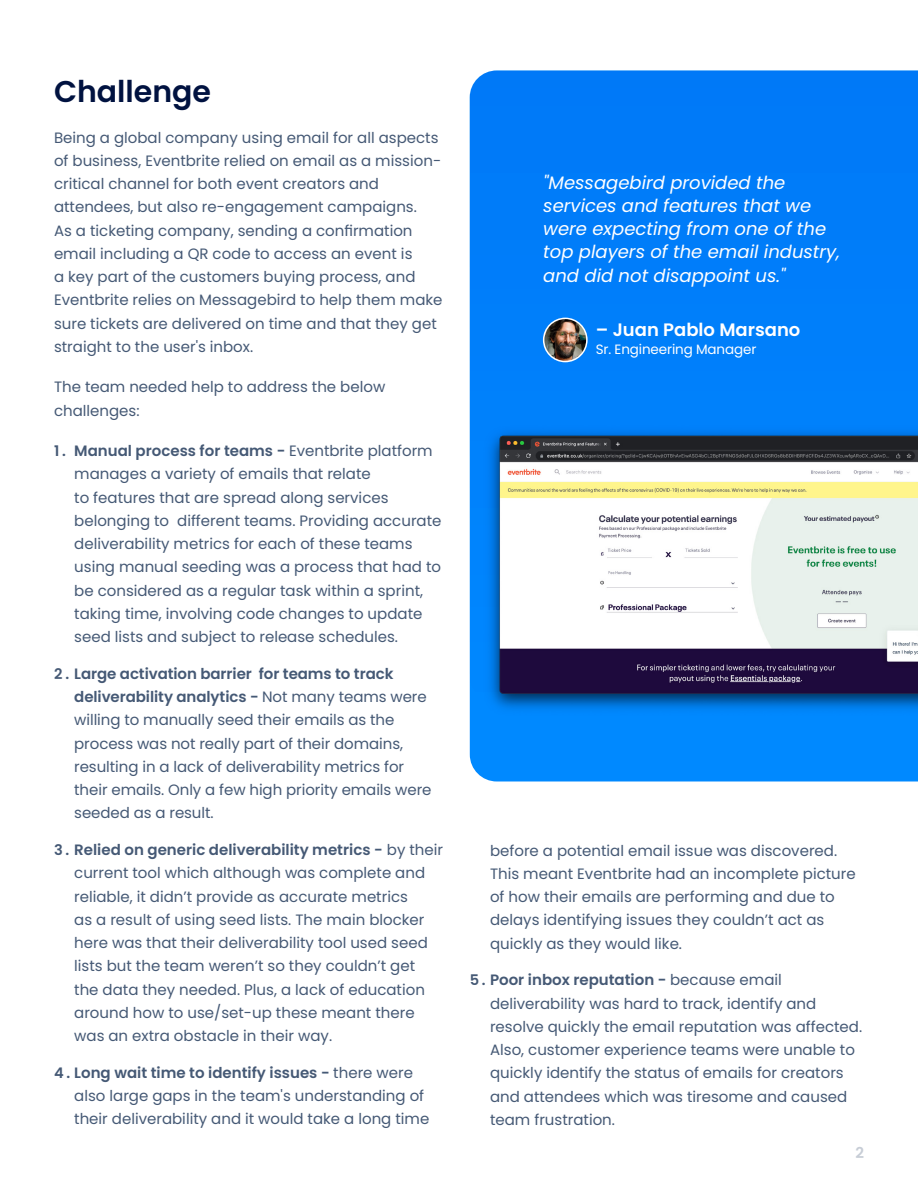
<style>
.page{position:relative;width:918px;height:1188px;background:#fff}
.page>*{position:absolute;margin:0;border:0;box-sizing:border-box;transform-origin:0 0}
.t1{font:600 30px "Poppins";color:#001240}
.t2{font:italic 18px/23.2px "Poppins";color:#fff}
.t3{font:600 18px "Poppins";color:#fff}
.t4{font:15px/23.2px "Poppins";color:#455975}
.t5{font:600 15px "Poppins";color:#c7cdd6}
.t6{font:13.5px "Poppins";letter-spacing:-.01em;color:#fff}
.s1{font-weight:600;font-size:14.7px}
.s2{font-weight:600}
</style>
<div class="page">
<div style="left:470px;top:704px;width:448px;height:77px;background:#0089ff"></div>
<div style="left:469px;top:70px;width:449px;height:634px;background:#007df9"></div>
<img style="left:482px;top:423px;width:436px;height:295px">
<img style="left:544px;top:318px;width:43px;height:44px;border-radius:22px">
<div style="left:543px;top:318px;width:45px;height:44px;border:2px solid #fff;border-radius:50%"></div>
<h1 class="t1" style="left:54px;top:74px;width:159px">Challenge</h1>
<p class="t4" style="left:54px;top:126px;width:390px">Being a global company using email for all aspects of business, Eventbrite relied on email as a mission&shy;critical channel for both event creators and attendees, but also re-engagement campaigns.<br>As a ticketing company, sending a confirmation email including a QR code to access an event is<br>a key part of the customers buying process, and Eventbrite relies on Messagebird to help them make sure tickets are delivered on time and that they get straight to the user's inbox.</p>
<p class="t4" style="left:54px;top:376px;width:333px">The team needed help to address the below challenges:</p>
<p class="t4" style="left:74px;top:439px;width:369px;text-indent:-20px"><span class="s1">1 .</span> <span class="s2">Manual process for teams -</span> Eventbrite platform manages a variety of emails that relate<br>to features that are spread along services belonging to different teams. Providing accurate deliverability metrics for each of these teams using manual seeding was a process that had to be considered as a regular task within a sprint, taking time, involving code changes to update seed lists and subject to release schedules.</p>
<p class="t4" style="left:74px;top:662px;width:359px;text-indent:-20px"><span class="s1">2 .</span> <span class="s2">Large activation barrier for teams to track deliverability analytics -</span> Not many teams were willing to manually seed their emails as the process was not really part of their domains, resulting in a lack of deliverability metrics for their emails. Only a few high priority emails were seeded as a result.</p>
<p class="t4" style="left:74px;top:838px;width:370px;text-indent:-20px"><span class="s1">3 .</span> <span class="s2">Relied on generic deliverability metrics -</span> by their current tool which although was complete and reliable, it didn’t provide as accurate metrics<br>as a result of using seed lists. The main blocker here was that their deliverability tool used seed lists but the team weren’t so they couldn’t get the data they needed. Plus, a lack of education around how to use/set-up these meant there was an extra obstacle in their way.</p>
<p class="t4" style="left:74px;top:1061px;width:357px;text-indent:-20px"><span class="s1">4 .</span> <span class="s2">Long wait time to identify issues -</span> there were also large gaps in the team's understanding of their deliverability and it would take a long time</p>
<p class="t2" style="left:543px;top:171px;width:298px">"Messagebird provided the services and features that we were expecting from one of the top players of the email industry, and did not disappoint us."</p>
<p class="t3" style="left:596px;top:320px;width:206px">– Juan Pablo Marsano</p>
<p class="t6" style="left:596px;top:342px;width:162px">Sr. Engineering Manager</p>
<p class="t4" style="left:490px;top:839px;width:367px">before a potential email issue was discovered.<br>This meant Eventbrite had an incomplete picture of how their emails are performing and due to delays identifying issues they couldn’t act as quickly as they would like.</p>
<p class="t4" style="left:490px;top:969px;width:374px;text-indent:-20px"><span class="s1">5 .</span> <span class="s2">Poor inbox reputation -</span> because email deliverability was hard to track, identify and resolve quickly the email reputation was affected.<br>Also, customer experience teams were unable to quickly identify the status of emails for creators and attendees which was tiresome and caused team frustration.</p>
<p class="t5" style="left:855px;top:1144px;width:10px">2</p>
</div>
